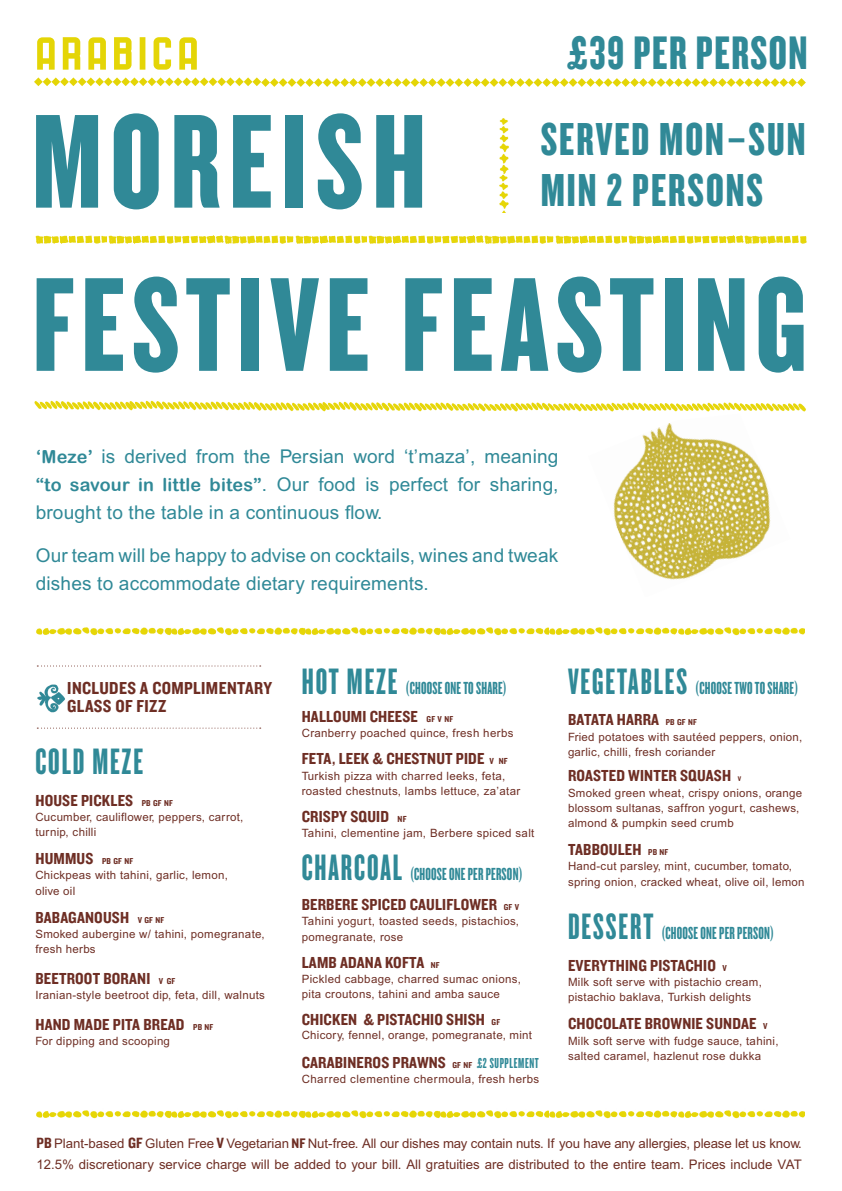
<style>
.page{position:relative;width:842px;height:1191px;background:#fff}
.page>*{position:absolute;margin:0;border:0;box-sizing:border-box;transform-origin:0 0}
.Item{font:139px "Knockout 68 Full Featherwt";letter-spacing:.05em;color:#308997}
.Description{font:48.9px "Knockout 68 Full Featherwt";letter-spacing:.03em;color:#308997}
.Description-2{font:48px "Knockout 68 Full Featherwt";letter-spacing:.04em;color:#308997}
.Category{font:38.2px "Knockout 67 Full Bantamwt";letter-spacing:.05em;color:#308997}
.Description-3{font:19px/28px "Arial MT Pro";letter-spacing:.01em;color:#308997;text-align:justify}
.Category-2{font:18.2px "Knockout 67 Full Bantamwt";letter-spacing:.01em;color:#308997}
.Item-2{font:18px/17.3px "Knockout 50 Welterweight";letter-spacing:.02em;color:#6e2e24}
.Description-4{font:16.5px "Knockout 50 Welterweight";letter-spacing:.01em;color:#6e2e24}
.Item-3{font:16.5px "Knockout 50 Welterweight";letter-spacing:.01em;color:#6e2e24}
.Category-3{font:16.5px "Knockout 50 Welterweight";letter-spacing:.01em;color:#6e2e24}
.Description-5{font:13.2px "Arial MT Pro";color:#6e2e24}
.Description-6{font:11.5px/15.3px "Arial MT Pro";letter-spacing:.025em;color:#6e2e24}
.Item-4{font:7px "Knockout 50 Welterweight";color:#6e2e24}
.s1{font-family:"Arial Rounded MT Bold";font-size:18px}
.s2{font-size:8.9px}
.s3{font-size:38.2px}
.s4{font-size:9.1px}
.s5{font-family:"Knockout 67 Full Bantamwt";font-size:15px;color:#308997}
.s6{font-family:"Knockout 50 Welterweight";font-size:15.4px}
.s7{font-family:"Knockout 50 Welterweight";font-size:14.4px}
</style>
<div class="page">
<img style="left:499px;top:118px;width:10px;height:95px">
<svg style="left:34px;top:37px;width:772px;height:50px"></svg>
<svg style="left:37px;top:665px;width:224px;height:1px"></svg>
<svg style="left:37px;top:727px;width:224px;height:1px"></svg>
<img style="left:37px;top:685px;width:28px;height:28px">
<img style="left:37px;top:1110px;width:511px;height:9px">
<img style="left:550px;top:1110px;width:254px;height:9px">
<img style="left:37px;top:627px;width:511px;height:9px">
<img style="left:550px;top:627px;width:254px;height:9px">
<img style="left:35px;top:235px;width:332px;height:8px">
<img style="left:368px;top:235px;width:259px;height:8px">
<img style="left:628px;top:235px;width:178px;height:8px">
<img style="left:34px;top:400px;width:93px;height:11px">
<img style="left:127px;top:400px;width:97px;height:11px">
<img style="left:224px;top:401px;width:96px;height:11px">
<img style="left:320px;top:401px;width:97px;height:11px">
<img style="left:417px;top:402px;width:95px;height:10px">
<img style="left:512px;top:402px;width:96px;height:10px">
<img style="left:608px;top:402px;width:96px;height:10px">
<img style="left:704px;top:402px;width:102px;height:10px">
<img style="left:613px;top:423px;width:158px;height:157px">
<p class="Item" style="left:32px;top:77px;width:396px">MOREISH</p>
<p class="Description" style="left:567px;top:23px;width:242px">£39 PER PERSON</p>
<p class="Description-2" style="left:541px;top:110px;width:266px">SERVED MON–SUN</p>
<p class="Description-2" style="left:541px;top:161px;width:224px">MIN 2 PERSONS</p>
<p class="Item" style="left:33px;top:240px;width:775px">FESTIVE FEASTING</p>
<p class="Description-3" style="left:36px;top:443px;width:524px"><span class="s1">‘Meze’</span> is derived from the Persian word ‘t’maza’, meaning <span class="s1">“to savour in little bites”</span>. Our food is perfect for sharing, brought to the table in a continuous flow.</p>
<p class="Description-3" style="left:36px;top:542px;width:524px">Our team will be happy to advise on cocktails, wines and tweak dishes to accommodate dietary requirements.</p>
<p class="Item-2" style="left:67px;top:679px;width:206px">INCLUDES A COMPLIMENTARY<br>GLASS OF FIZZ</p>
<p class="Category" style="left:35px;top:739px;width:109px">COLD MEZE</p>
<p class="Item-3" style="left:35px;top:789px;width:139px">HOUSE PICKLES <span class="s2">PB GF NF</span></p>
<p class="Description-6" style="left:35px;top:810px;width:209px">Cucumber, cauliflower, peppers, carrot, turnip, chilli</p>
<p class="Item-3" style="left:35px;top:848px;width:99px">HUMMUS <span class="s2">PB GF NF</span></p>
<p class="Description-6" style="left:35px;top:868px;width:194px">Chickpeas with tahini, garlic, lemon, olive oil</p>
<p class="Item-3" style="left:35px;top:906px;width:130px">BABAGANOUSH <span class="s2">V GF NF</span></p>
<p class="Description-6" style="left:35px;top:926px;width:231px">Smoked aubergine w/ tahini, pomegranate, fresh herbs</p>
<p class="Description-4" style="left:35px;top:967px;width:141px">BEETROOT BORANI <span class="s2">V GF</span></p>
<p class="Description-6" style="left:35px;top:988px;width:231px">Iranian-style beetroot dip, feta, dill, walnuts</p>
<p class="Description-4" style="left:35px;top:1013px;width:179px">HAND MADE PITA BREAD <span class="s2">PB NF</span></p>
<p class="Description-6" style="left:35px;top:1033px;width:136px">For dipping and scooping</p>
<p class="Category-2" style="left:302px;top:677px;width:207px"><span class="s3">HOT MEZE</span> (CHOOSE ONE TO SHARE)</p>
<p class="Category-3" style="left:302px;top:705px;width:153px">HALLOUMI CHEESE <span class="s2">GF V NF</span></p>
<p class="Description-6" style="left:302px;top:726px;width:213px">Cranberry poached quince, fresh herbs</p>
<p class="Description-4" style="left:302px;top:748px;width:208px">FETA, LEEK &amp; CHESTNUT PIDE <span class="s4">V NF</span></p>
<p class="Description-6" style="left:302px;top:768px;width:220px">Turkish pizza with charred leeks, feta, roasted chestnuts, lambs lettuce, za’atar</p>
<p class="Description-4" style="left:302px;top:805px;width:106px">CRISPY SQUID <span class="s4">NF</span></p>
<p class="Description-6" style="left:302px;top:826px;width:234px">Tahini, clementine jam, Berbere spiced salt</p>
<p class="Category-2" style="left:302px;top:863px;width:222px"><span class="s3">CHARCOAL</span> (CHOOSE ONE PER PERSON)</p>
<p class="Description-4" style="left:302px;top:894px;width:219px">BERBERE SPICED CAULIFLOWER <span class="s2">GF V</span></p>
<p class="Description-6" style="left:302px;top:914px;width:219px">Tahini yogurt, toasted seeds, pistachios, pomegranate, rose</p>
<p class="Description-4" style="left:302px;top:951px;width:139px">LAMB ADANA KOFTA <span class="s2">NF</span></p>
<p class="Description-6" style="left:302px;top:971px;width:221px;line-height:15px">Pickled cabbage, charred sumac onions, pita croutons, tahini and amba sauce</p>
<p class="Description-4" style="left:302px;top:1008px;width:200px">CHICKEN &amp; PISTACHIO SHISH <span class="s2">GF</span></p>
<p class="Description-6" style="left:302px;top:1027px;width:232px">Chicory, fennel, orange, pomegranate, mint</p>
<p class="Description-4" style="left:302px;top:1051px;width:239px">CARABINEROS PRAWNS <span class="s2">GF NF</span> <span class="s5">£2 SUPPLEMENT</span></p>
<p class="Description-6" style="left:302px;top:1071px;width:239px">Charred clementine chermoula, fresh herbs</p>
<p class="Category-2" style="left:568px;top:677px;width:232px"><span class="s3">VEGETABLES</span> (CHOOSE TWO TO SHARE)</p>
<p class="Item-3" style="left:568px;top:709px;width:130px">BATATA HARRA <span class="s2">PB GF NF</span></p>
<p class="Description-6" style="left:568px;top:729px;width:236px">Fried potatoes with sautéed peppers, onion, garlic, chilli, fresh coriander</p>
<p class="Item-3" style="left:568px;top:765px;width:165px">ROASTED WINTER SQUASH</p>
<p class="Item-4" style="left:738px;top:774px;width:5px">V</p>
<p class="Description-6" style="left:568px;top:785px;width:236px">Smoked green wheat, crispy onions, orange blossom sultanas, saffron yogurt, cashews, almond &amp; pumpkin seed crumb</p>
<p class="Item-3" style="left:568px;top:838px;width:102px">TABBOULEH <span class="s2">PB NF</span></p>
<p class="Description-6" style="left:568px;top:859px;width:238px">Hand-cut parsley, mint, cucumber, tomato, spring onion, cracked wheat, olive oil, lemon</p>
<p class="Category-2" style="left:568px;top:922px;width:208px"><span class="s3">DESSERT</span> (CHOOSE ONE PER PERSON)</p>
<p class="Item-3" style="left:568px;top:954px;width:160px">EVERYTHING PISTACHIO <span class="s2">V</span></p>
<p class="Description-6" style="left:568px;top:975px;width:195px">Milk soft serve with pistachio cream, pistachio baklava, Turkish delights</p>
<p class="Item-3" style="left:568px;top:1013px;width:201px">CHOCOLATE BROWNIE SUNDAE <span class="s2">V</span></p>
<p class="Description-6" style="left:568px;top:1033px;width:212px">Milk soft serve with fudge sauce, tahini,</p>
<p class="Description-6" style="left:568px;top:1048px;width:195px">salted caramel, hazlenut rose dukka</p>
<p class="Description-5" style="left:37px;top:1135px;width:767px"><span class="s6">PB</span> Plant-based <span class="s6">GF</span> Gluten Free <span class="s6">V</span> Vegetarian <span class="s7">NF</span> Nut-free. All our dishes may contain nuts. If you have any allergies, please let us know.</p>
<p class="Description-5" style="left:37px;top:1156px;width:767px">12.5% discretionary service charge will be added to your bill. All gratuities are distributed to the entire team. Prices include VAT</p>
</div>
